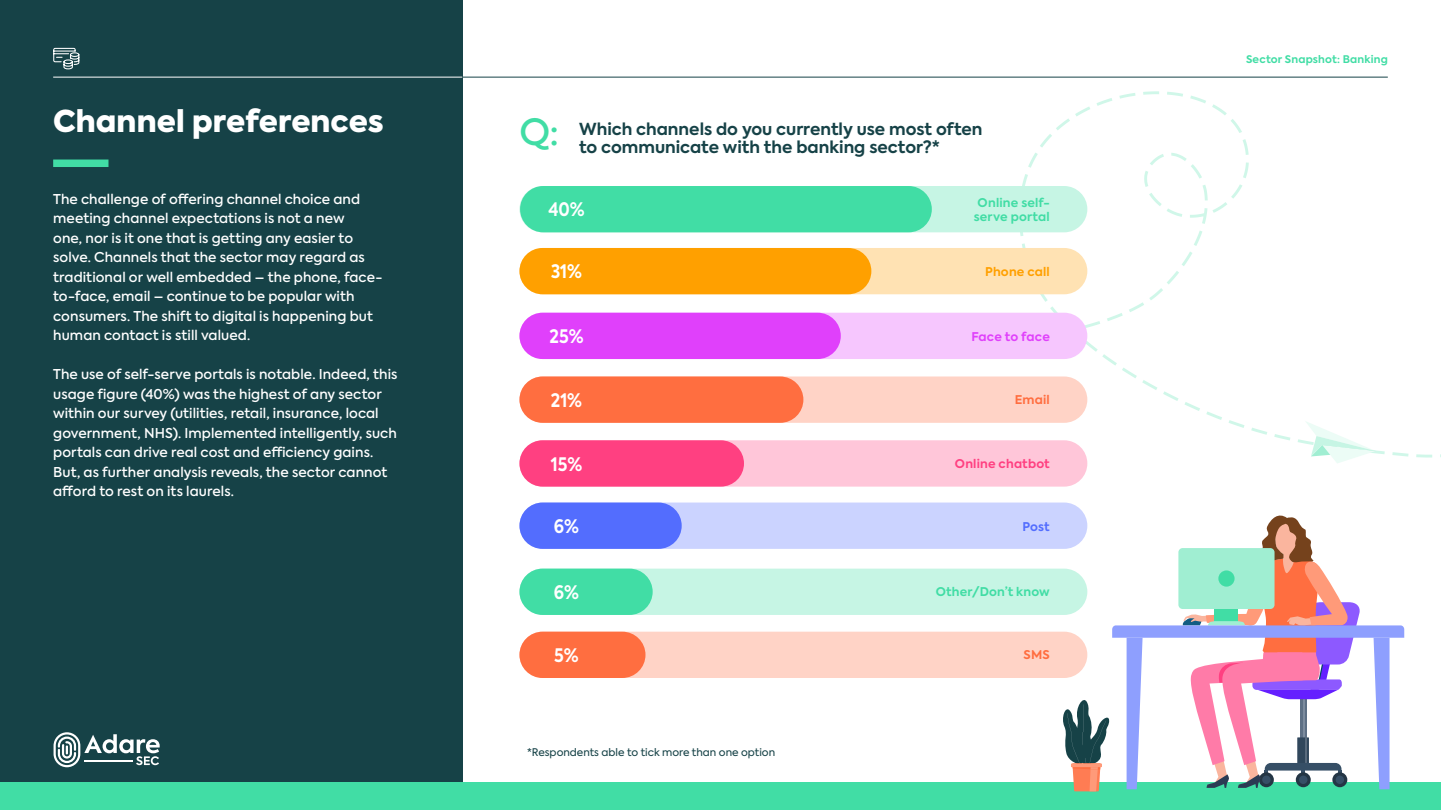
<style>
.page{position:relative;width:1441px;height:810px;background:#fff}
.page>*{position:absolute;margin:0;border:0;box-sizing:border-box;transform-origin:0 0}
.t1{font:900 30px "Axiforma";letter-spacing:.005em;color:#fff}
.t2{font:700 18.6px "Axiforma";color:#fff;scale:.89 1}
.t3{font:700 16.5px/18px "Axiforma";color:#164247}
.t4{font:500 13.5px/19.5px "Axiforma";letter-spacing:.005em;color:#fff}
.t5{font:700 12px/14.4px "Axiforma";letter-spacing:.02em;color:#41dda5;text-align:center}
.t6{font:700 12px "Axiforma";letter-spacing:.02em;color:#ff4081}
.t7{font:700 12px "Axiforma";letter-spacing:.015em;color:#e040fb}
.t8{font:700 12px "Axiforma";letter-spacing:.015em;color:#ffa000}
.t9{font:700 12px "Axiforma";letter-spacing:.02em;color:#ff6e40}
.t10{font:700 12px "Axiforma";color:#536dfe}
.t11{font:10.5px "Axiforma";color:#164247}
.t12{font:700 10.5px "Axiforma";letter-spacing:.02em;color:#41dda5}
.s1{font-weight:500;font-size:36px;color:#41dda5}
</style>
<div class="page">
<hr style="left:53px;top:77px;width:1334px;height:1px;background:#164247">
<svg style="left:868px;top:91px;width:565px;height:367px"></svg>
<svg style="left:1304px;top:421px;width:71px;height:42px"></svg>
<div style="left:0;top:0;width:462px;height:810px;background:#164247"></div>
<svg style="left:54px;top:732px;width:106px;height:35px"></svg>
<div style="left:53px;top:160px;width:55px;height:7px;background:#41dda5"></div>
<hr style="left:53px;top:77px;width:409px;height:1px;background:#fff">
<div style="left:0;top:783px;width:1440px;height:27px;background:#41dda5"></div>
<div style="left:519px;top:186px;width:568px;height:46px;background:#c6f5e4;border-radius:23px"></div>
<div style="left:520px;top:186px;width:411px;height:46px;background:#41dda5;border-radius:23px"></div>
<div style="left:519px;top:248px;width:568px;height:46px;background:#ffe2b3;border-radius:23px"></div>
<div style="left:519px;top:248px;width:352px;height:46px;background:#ffa000;border-radius:23px"></div>
<div style="left:519px;top:313px;width:568px;height:46px;background:#f6c6fe;border-radius:23px"></div>
<div style="left:519px;top:313px;width:321px;height:46px;background:#e040fb;border-radius:23px"></div>
<div style="left:519px;top:377px;width:568px;height:46px;background:#ffd3c6;border-radius:23px"></div>
<div style="left:519px;top:377px;width:284px;height:46px;background:#ff6e40;border-radius:23px"></div>
<div style="left:519px;top:440px;width:568px;height:47px;background:#ffc6d9;border-radius:23px"></div>
<div style="left:519px;top:440px;width:224px;height:47px;background:#ff4081;border-radius:23px"></div>
<div style="left:519px;top:503px;width:568px;height:46px;background:#cbd3ff;border-radius:23px"></div>
<div style="left:519px;top:503px;width:162px;height:46px;background:#536dfe;border-radius:23px"></div>
<div style="left:519px;top:569px;width:568px;height:46px;background:#c6f5e4;border-radius:23px"></div>
<div style="left:519px;top:569px;width:133px;height:46px;background:#41dda5;border-radius:23px"></div>
<div style="left:519px;top:632px;width:568px;height:46px;background:#ffd3c6;border-radius:23px"></div>
<div style="left:519px;top:632px;width:126px;height:46px;background:#ff6e40;border-radius:23px"></div>
<svg style="left:53px;top:47px;width:27px;height:23px"></svg>
<svg style="left:1060px;top:513px;width:343px;height:278px"></svg>
<h1 class="t1" style="left:53px;top:100px;width:332px">Channel preferences</h1>
<p class="t4" style="left:53px;top:190px;width:331px">The challenge of offering channel choice and meeting channel expectations is not a new<br>one, nor is it one that is getting any easier to solve. Channels that the sector may regard as traditional or well embedded – the phone, face&shy;to-face, email – continue to be popular with consumers. The shift to digital is happening but human contact is still valued.</p>
<p class="t4" style="left:53px;top:365px;width:346px">The use of self-serve portals is notable. Indeed, this usage figure (40%) was the highest of any sector within our survey (utilities, retail, insurance, local government, NHS). Implemented intelligently, such portals can drive real cost and efficiency gains.<br>But, as further analysis reveals, the sector cannot afford to rest on its laurels.</p>
<p class="t3" style="left:579px;top:120px;width:405px;text-indent:-60px"><span class="s1">Q:</span> Which channels do you currently use most often to communicate with the banking sector?*</p>
<h2 class="t2" style="left:548px;top:197px;width:42px">40%</h2>
<p class="t5" style="left:973px;top:195px;width:78px">Online self&shy;serve portal</p>
<h2 class="t2" style="left:551px;top:259px;width:36px">31%</h2>
<p class="t8" style="left:985px;top:263px;width:66px">Phone call</p>
<h2 class="t2" style="left:549px;top:324px;width:40px">25%</h2>
<p class="t7" style="left:971px;top:328px;width:80px">Face to face</p>
<h2 class="t2" style="left:551px;top:387px;width:37px">21%</h2>
<p class="t9" style="left:1014px;top:392px;width:37px">Email</p>
<h2 class="t2" style="left:550px;top:451px;width:37px">15%</h2>
<p class="t6" style="left:954px;top:456px;width:96px">Online chatbot</p>
<h2 class="t2" style="left:554px;top:513px;width:30px">6%</h2>
<p class="t10" style="left:1022px;top:518px;width:29px">Post</p>
<h2 class="t2" style="left:554px;top:580px;width:30px">6%</h2>
<p class="t5" style="left:935px;top:585px;width:116px">Other/Don’t know</p>
<h2 class="t2" style="left:554px;top:643px;width:29px">5%</h2>
<p class="t9" style="left:1023px;top:647px;width:28px">SMS</p>
<p class="t11" style="left:527px;top:746px;width:249px">*Respondents able to tick more than one option</p>
<p class="t12" style="left:1245px;top:52px;width:143px">Sector Snapshot: Banking</p>
</div>
